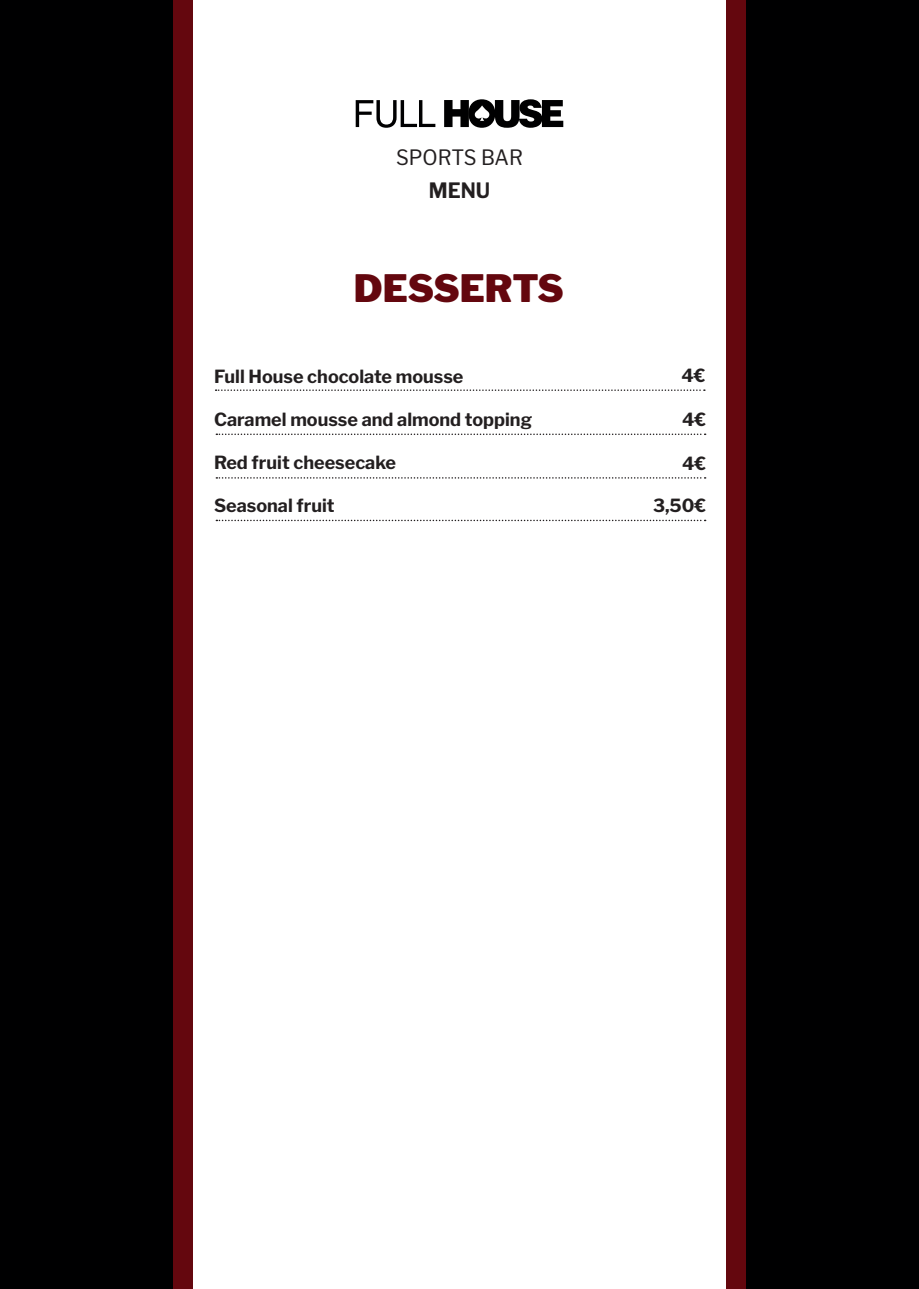
<style>
.page{position:relative;width:919px;height:1289px;background:#fff}
.page>*{position:absolute;margin:0;border:0;box-sizing:border-box;transform-origin:0 0}
.t1{font:900 37.5px "Libre Franklin";color:#64070e}
.t2{font:21px "Libre Franklin";color:#231f20;scale:.95 1}
.t3{font:700 21px "Libre Franklin";color:#231f20;scale:.95 1}
.t4{font:700 18px "Libre Franklin";color:#231f20}
</style>
<div class="page">
<div style="left:0;top:0;width:918px;height:1288px;background:#000001"></div>
<div style="left:191px;top:0;width:536px;height:1288px;background:#fff"></div>
<div style="left:726px;top:0;width:19px;height:1288px;background:#64070e"></div>
<div style="left:173px;top:0;width:20px;height:1288px;background:#64070e"></div>
<svg style="left:355px;top:100px;width:80px;height:28px"></svg>
<svg style="left:444px;top:99px;width:119px;height:29px"></svg>
<svg style="left:215px;top:389px;width:489px;height:2px"></svg>
<svg style="left:216px;top:433px;width:489px;height:2px"></svg>
<svg style="left:216px;top:477px;width:489px;height:1px"></svg>
<svg style="left:216px;top:519px;width:489px;height:2px"></svg>
<p class="t2" style="left:396px;top:141px;width:135px">SPORTS BAR</p>
<p class="t3" style="left:429px;top:173px;width:66px">MENU</p>
<p class="t1" style="left:354px;top:259px;width:211px">DESSERTS</p>
<p class="t4" style="left:214px;top:361px;width:251px">Full House chocolate mousse</p>
<p class="t4" style="left:214px;top:405px;width:319px">Caramel mousse and almond topping</p>
<p class="t4" style="left:214px;top:448px;width:184px">Red fruit cheesecake</p>
<p class="t4" style="left:214px;top:491px;width:122px">Seasonal fruit</p>
<p class="t4" style="left:681px;top:361px;width:26px">4€</p>
<p class="t4" style="left:682px;top:405px;width:26px">4€</p>
<p class="t4" style="left:682px;top:448px;width:26px">4€</p>
<p class="t4" style="left:653px;top:491px;width:55px">3,50€</p>
</div>
